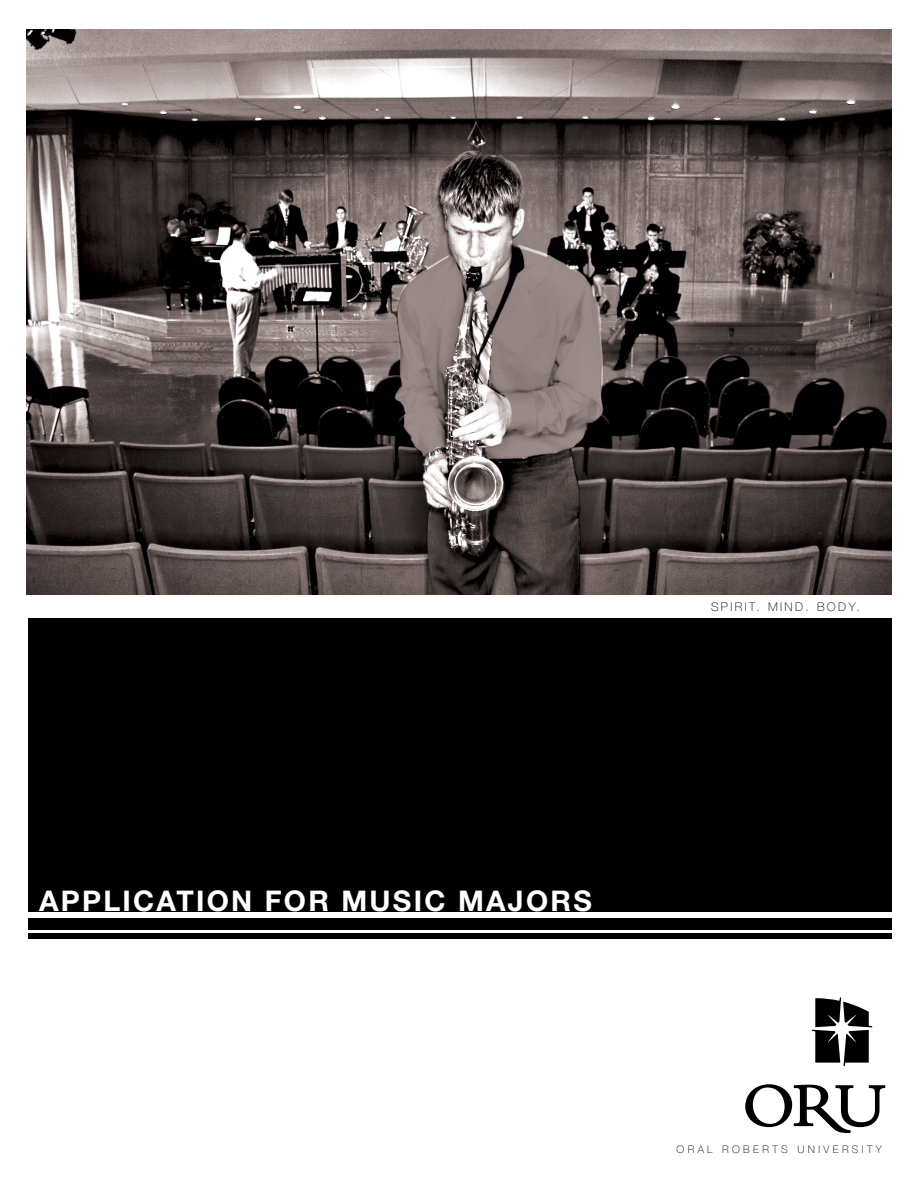
<style>
.page{position:relative;width:918px;height:1188px;background:#fff}
.page>*{position:absolute;margin:0;border:0;box-sizing:border-box;transform-origin:0 0}
.t1{font:700 28.5px "Helvetica Neue";letter-spacing:.08em;color:#fff}
.t2{font:100 12px "Helvetica Neue";letter-spacing:.2em;color:#000}
.t3{font:100 10.5px "Helvetica Neue";letter-spacing:.32em;color:#000}
</style>
<div class="page">
<div style="left:28px;top:618px;width:864px;height:321px;background:#000"></div>
<img style="left:26px;top:30px;width:866px;height:564px">
<div style="left:0;top:912px;width:918px;height:6px;background:#fff"></div>
<hr style="left:0;top:930px;width:918px;height:3px;background:#fff">
<svg style="left:745px;top:1084px;width:140px;height:49px"></svg>
<svg style="left:812px;top:998px;width:60px;height:68px"></svg>
<p class="t2" style="left:711px;top:600px;width:150px">SPIRIT. MIND. BODY.</p>
<p class="t1" style="left:39px;top:884px;width:554px">APPLICATION for MUSIC MAJORS</p>
<p class="t3" style="left:677px;top:1143px;width:193px">OR AL RO BERT S UNI VERSITY</p>
</div>
